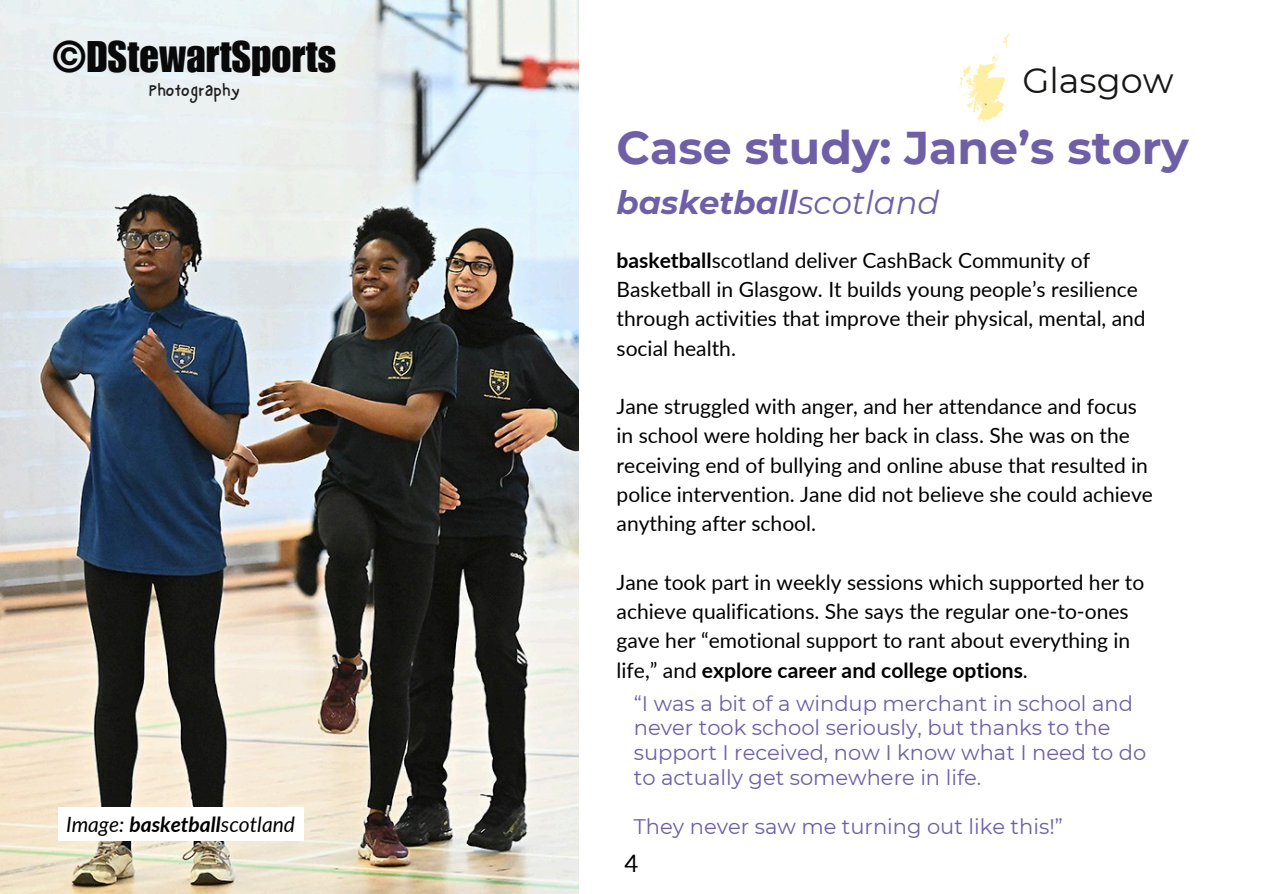
<style>
.page{position:relative;width:1263px;height:894px;background:#fff}
.page>*{position:absolute;margin:0;border:0;box-sizing:border-box;transform-origin:0 0}
.t1{font:700 45.9px "Montserrat";color:#6e5fa6}
.t2{font:43.05px "Impact LT Std";letter-spacing:.005em;color:#090909}
.t3{font:35.1px "Montserrat";color:#171615}
.t4{font:italic 700 32.4px "Montserrat";color:#6e5fa6}
.t5{font:24px "Lato";color:#000}
.t6{font:21px/29.2px "Lato";color:#000}
.t7{font:21px/24.8px "Montserrat";color:#6e5fa6}
.t8{font:italic 21px "Lato";color:#000}
.t9{font:16.95px "NF One Little Font Regular";letter-spacing:.025em;color:#1d1e1e}
.s1{font-weight:700}
.s2{font-weight:400}
</style>
<div class="page">
<img style="left:959px;top:33px;width:51px;height:89px">
<img style="left:0;top:0;width:578px;height:893px">
<div style="left:58px;top:807px;width:245px;height:33px;background:#fff"></div>
<h4 class="t2" style="left:52px;top:41px;width:286px">©DStewartSports</h4>
<h4 class="t9" style="left:149px;top:80px;width:92px">Photography</h4>
<h4 class="t8" style="left:66px;top:811px;width:230px">Image: <span class="s1">basketball</span>scotland</h4>
<h2 class="t3" style="left:1022px;top:59px;width:153px">Glasgow</h2>
<p class="t1" style="left:617px;top:120px;width:574px">Case study: Jane’s story</p>
<p class="t4" style="left:617px;top:182px;width:324px">basketball<span class="s2">scotland</span></p>
<h1 class="t6" style="left:617px;top:245px;width:531px"><span class="s1">basketball</span>scotland deliver CashBack Community of Basketball in Glasgow. It builds young people’s resilience through activities that improve their physical, mental, and social health.</h1>
<p class="t6" style="left:617px;top:391px;width:538px">Jane struggled with anger, and her attendance and focus in school were holding her back in class. She was on the receiving end of bullying and online abuse that resulted in police intervention. Jane did not believe she could achieve anything after school.</p>
<h4 class="t6" style="left:617px;top:567px;width:529px">Jane took part in weekly sessions which supported her to achieve qualifications. She says the regular one-to-ones gave her “emotional support to rant about everything in life,” and <span class="s1">explore career and college options</span>.</h4>
<p class="t7" style="left:634px;top:690px;width:514px">“I was a bit of a windup merchant in school and never took school seriously, but thanks to the support I received, now I know what I need to do to actually get somewhere in life.</p>
<h3 class="t7" style="left:634px;top:814px;width:430px">They never saw me turning out like this!”</h3>
<h4 class="t5" style="left:624px;top:847px;width:15px">4</h4>
</div>
